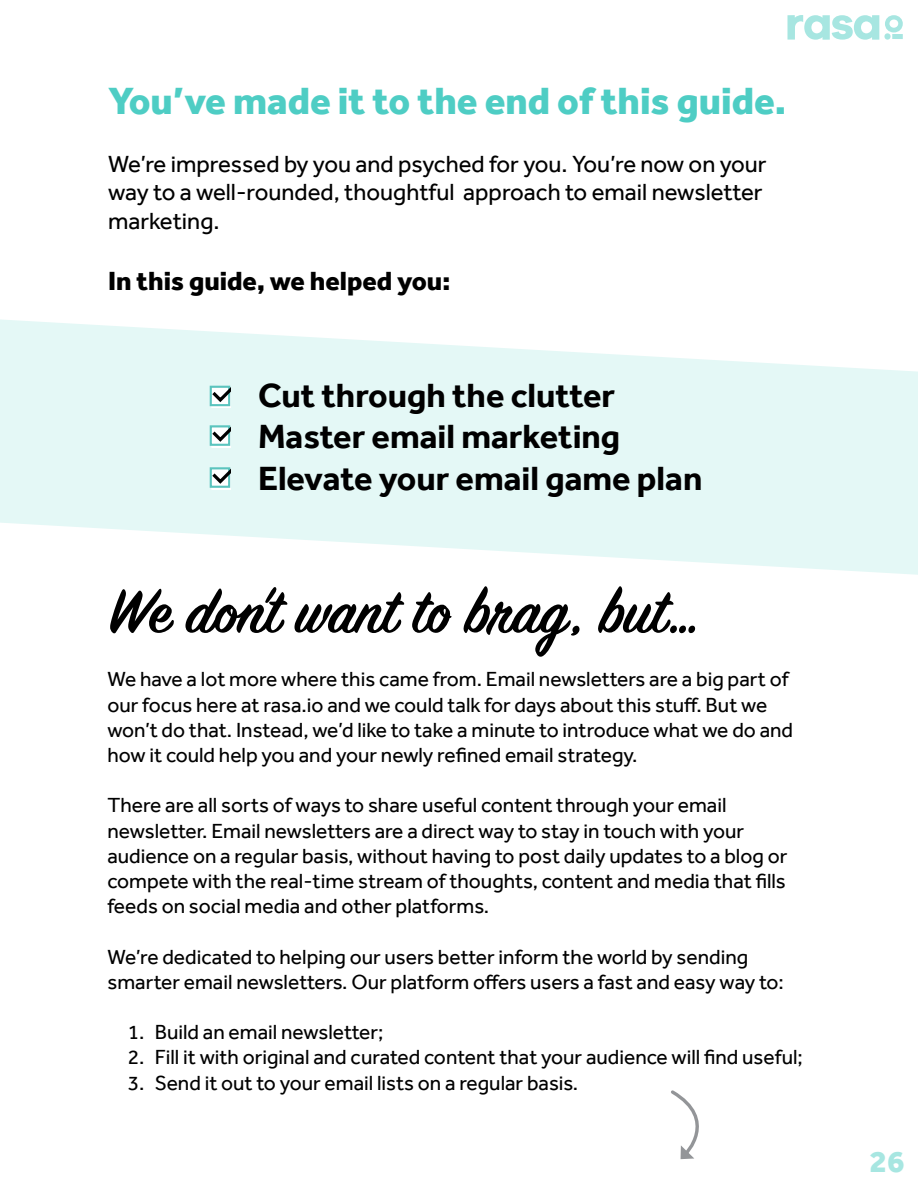
<style>
.page{position:relative;width:918px;height:1188px;background:#fff}
.page>*{position:absolute;margin:0;border:0;box-sizing:border-box;transform-origin:0 0}
.t1{font:600 69px "Sign Painter House Script";color:#000}
.t2{font:800 39px "Effra";color:#4ecdc4}
.t3{font:700 34.5px/41.4px "Effra";color:#000}
.t4{font:800 31.5px "Effra";color:#a7e6e1}
.t5{font:800 27px "Effra";color:#000}
.t6{font:24px/28.8px "Effra";color:#000}
.t7{font:21px/25.2px "Effra";color:#000}
</style>
<div class="page">
<svg style="left:884px;top:33px;width:7px;height:7px"></svg>
<svg style="left:788px;top:15px;width:91px;height:25px"></svg>
<div style="left:892px;top:34px;width:11px;height:5px;background:#a7e6e1"></div>
<svg style="left:885px;top:15px;width:18px;height:18px"></svg>
<svg style="left:0;top:319px;width:918px;height:256px;fill:#e4f8f6"></svg>
<div style="left:212px;top:388px;width:18px;height:20px;border:1px solid #fff"></div>
<div style="left:210px;top:386px;width:20px;height:20px;border:2px solid #5bc4be"></div>
<svg style="left:210px;top:384px;width:20px;height:21px"></svg>
<div style="left:210px;top:425px;width:20px;height:21px;border:2px solid #5bc4be"></div>
<svg style="left:210px;top:424px;width:20px;height:20px"></svg>
<div style="left:210px;top:467px;width:20px;height:21px;border:2px solid #5bc4be"></div>
<svg style="left:210px;top:466px;width:20px;height:20px"></svg>
<svg style="left:671px;top:1090px;width:28px;height:69px"></svg>
<h2 class="t2" style="left:108px;top:78px;width:680px">You’ve made it to the end of this guide.</h2>
<p class="t6" style="left:108px;top:149px;width:660px">We’re impressed by you and psyched for you. You’re now on your way to a well-rounded, thoughtful approach to email newsletter marketing.</p>
<p class="t5" style="left:108px;top:265px;width:344px">In this guide, we helped you:</p>
<h3 class="t3" style="left:258px;top:374px;width:446px">Cut through the clutter<br>Master email marketing<br>Elevate your email game plan</h3>
<h1 class="t1" style="left:108px;top:570px;width:594px">We don’t want to brag, but…</h1>
<p class="t7" style="left:107px;top:666px;width:687px">We have a lot more where this came from. Email newsletters are a big part of our focus here at rasa.io and we could talk for days about this stuff. But we won’t do that. Instead, we’d like to take a minute to introduce what we do and how it could help you and your newly refined email strategy.</p>
<p class="t7" style="left:107px;top:792px;width:681px">There are all sorts of ways to share useful content through your email newsletter. Email newsletters are a direct way to stay in touch with your audience on a regular basis, without having to post daily updates to a blog or compete with the real-time stream of thoughts, content and media that fills feeds on social media and other platforms.</p>
<p class="t7" style="left:107px;top:944px;width:678px">We’re dedicated to helping our users better inform the world by sending smarter email newsletters. Our platform offers users a fast and easy way to:</p>
<p class="t7" style="left:128px;top:1019px;width:257px">1. Build an email newsletter;</p>
<p class="t7" style="left:128px;top:1044px;width:677px">2. Fill it with original and curated content that your audience will find useful;</p>
<p class="t7" style="left:128px;top:1070px;width:452px">3. Send it out to your email lists on a regular basis.</p>
<h3 class="t4" style="left:869px;top:1142px;width:37px">26</h3>
</div>
